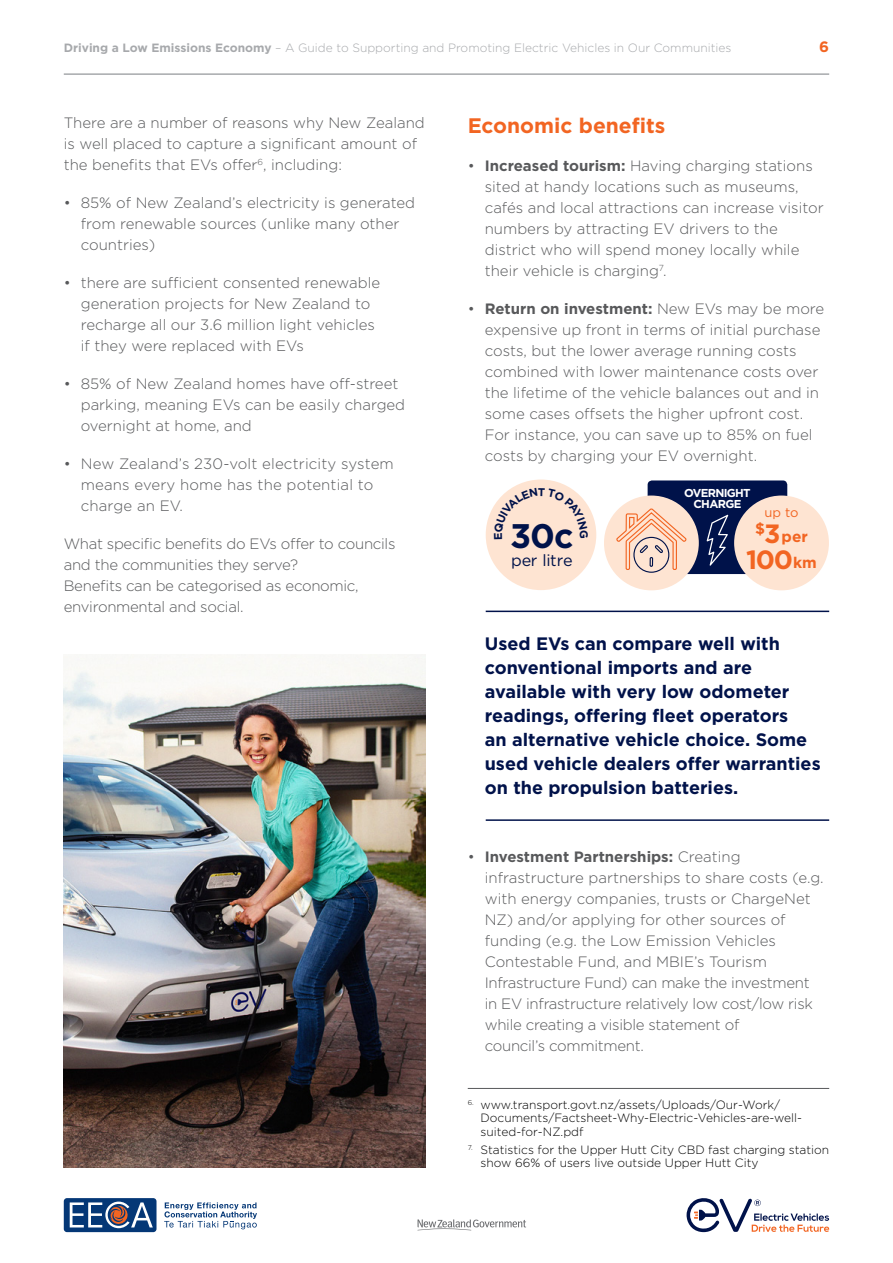
<style>
.page{position:relative;width:893px;height:1263px;background:#fff}
.page>*{position:absolute;margin:0;border:0;box-sizing:border-box;transform-origin:0 0}
.t1{font:700 34.05px "Gotham";color:#00124a}
.t2{font:700 26.4px "Gotham";color:#f26522}
.t3{font:700 21px "Gotham";color:#f26522}
.t4{font:700 18px/24px "Gotham";color:#00124a}
.t5{font:16.2px "Gotham";letter-spacing:-.02em;color:#00124a}
.t6{font:700 15.45px "Gotham";color:#f26522}
.t7{font:300 15px/21px "Gotham";color:#58595b}
.t8{font:300 15px/21px "Gotham";letter-spacing:-.02em;color:#58595b}
.t9{font:700 15px "Gotham";color:#f26522}
.t10{font:13.05px "Gotham";color:#f26522}
.t11{font:300 12px/13.5px "Gotham";color:#000}
.t12{font:300 12px "Gotham";color:#a7a9ac}
.t13{font:700 11.55px/11.6px "Gotham";letter-spacing:-.06em;color:#fff;text-align:center}
.s1{font-weight:700}
.s2{font-size:26.4px}
.s3{font-size:15.45px}
</style>
<div class="page">
<svg style="left:687px;top:1198px;width:142px;height:34px"></svg>
<svg style="left:418px;top:1219px;width:108px;height:11px"></svg>
<div style="left:64px;top:1198px;width:93px;height:34px;background:#043776;border-radius:3px"></div>
<svg style="left:70px;top:1201px;width:83px;height:27px"></svg>
<svg style="left:164px;top:1202px;width:93px;height:27px"></svg>
<hr style="left:64px;top:73px;width:765px;height:2px;background:#a7a9ac">
<hr style="left:468px;top:1088px;width:361px;height:1px;background:#58595b">
<hr style="left:486px;top:611px;width:343px;height:1px;background:#00124a">
<hr style="left:486px;top:819px;width:343px;height:2px;background:#00124a">
<div style="left:486px;top:479px;width:110px;height:111px;background:#fee4d2;border-radius:50%"></div>
<div style="left:648px;top:480px;width:139px;height:94px;background:#00124a;border-radius:4px"></div>
<svg style="left:707px;top:515px;width:21px;height:51px"></svg>
<div style="left:734px;top:495px;width:95px;height:95px;background:#fee4d2;border-radius:50%"></div>
<div style="left:604px;top:495px;width:95px;height:95px;background:#fee4d2;border-radius:50%"></div>
<svg style="left:615px;top:480px;width:73px;height:133px"></svg>
<img style="left:64px;top:654px;width:362px;height:513px">
<svg style="left:495px;top:488px;width:93px;height:17px"></svg>
<p class="t12" style="left:64px;top:40px;width:669px"><span class="s1">Driving a Low Emissions Economy</span> – A Guide to Supporting and Promoting Electric Vehicles in Our Communities</p>
<p class="t9" style="left:819px;top:37px;width:11px">6</p>
<p class="t7" style="left:64px;top:112px;width:363px">There are a number of reasons why New Zealand is well placed to capture a significant amount of the benefits that EVs offer<sup>6</sup>, including:</p>
<p class="t7" style="left:81px;top:192px;width:336px;text-indent:-17px">• 85% of New Zealand’s electricity is generated from renewable sources (unlike many other countries)</p>
<p class="t7" style="left:81px;top:272px;width:301px;text-indent:-17px">• there are sufficient consented renewable generation projects for New Zealand to recharge all our 3.6 million light vehicles if they were replaced with EVs</p>
<p class="t7" style="left:81px;top:373px;width:326px;text-indent:-17px">• 85% of New Zealand homes have off-street parking, meaning EVs can be easily charged overnight at home, and</p>
<p class="t7" style="left:81px;top:453px;width:315px;text-indent:-17px">• New Zealand’s 230-volt electricity system means every home has the potential to charge an EV.</p>
<p class="t8" style="left:64px;top:533px;width:333px">What specific benefits do EVs offer to councils and the communities they serve?<br>Benefits can be categorised as economic, environmental and social.</p>
<h3 class="t3" style="left:468px;top:111px;width:199px">Economic benefits</h3>
<p class="t7" style="left:485px;top:154px;width:341px;text-indent:-17px">• <span class="s1">Increased tourism:</span> Having charging stations sited at handy locations such as museums, cafés and local attractions can increase visitor numbers by attracting EV drivers to the district who will spend money locally while their vehicle is charging<sup>7</sup>.</p>
<p class="t7" style="left:485px;top:298px;width:341px;text-indent:-17px">• <span class="s1">Return on investment:</span> New EVs may be more expensive up front in terms of initial purchase costs, but the lower average running costs combined with lower maintenance costs over the lifetime of the vehicle balances out and in some cases offsets the higher upfront cost.<br>For instance, you can save up to 85% on fuel costs by charging your EV overnight.</p>
<h1 class="t1" style="left:510px;top:513px;width:65px">30c</h1>
<p class="t5" style="left:511px;top:550px;width:63px">per litre</p>
<p class="t13" style="left:684px;top:487px;width:68px">OVERNIGHT<br>CHARGE</p>
<p class="t10" style="left:764px;top:504px;width:35px">up to</p>
<p class="t6" style="left:755px;top:526px;width:54px">$<span class="s2">3</span>per</p>
<h2 class="t2" style="left:746px;top:542px;width:72px">100<span class="s3">km</span></h2>
<p class="t4" style="left:485px;top:632px;width:337px">Used EVs can compare well with conventional imports and are available with very low odometer readings, offering fleet operators<br>an alternative vehicle choice. Some used vehicle dealers offer warranties on the propulsion batteries.</p>
<p class="t7" style="left:485px;top:846px;width:340px;text-indent:-17px">• <span class="s1">Investment Partnerships:</span> Creating infrastructure partnerships to share costs (e.g. with energy companies, trusts or ChargeNet NZ) and/or applying for other sources of funding (e.g. the Low Emission Vehicles Contestable Fund, and MBIE’s Tourism Infrastructure Fund) can make the investment in EV infrastructure relatively low cost/low risk while creating a visible statement of<br>council’s commitment.</p>
<p class="t11" style="left:480px;top:1098px;width:323px;text-indent:-13px"><sup>6.</sup> www.transport.govt.nz/assets/Uploads/Our-Work/<br>Documents/Factsheet-Why-Electric-Vehicles-are-well&shy;suited-for-NZ.pdf</p>
<p class="t11" style="left:480px;top:1142px;width:350px;text-indent:-13px"><sup>7.</sup> Statistics for the Upper Hutt City CBD fast charging station show 66% of users live outside Upper Hutt City</p>
</div>
